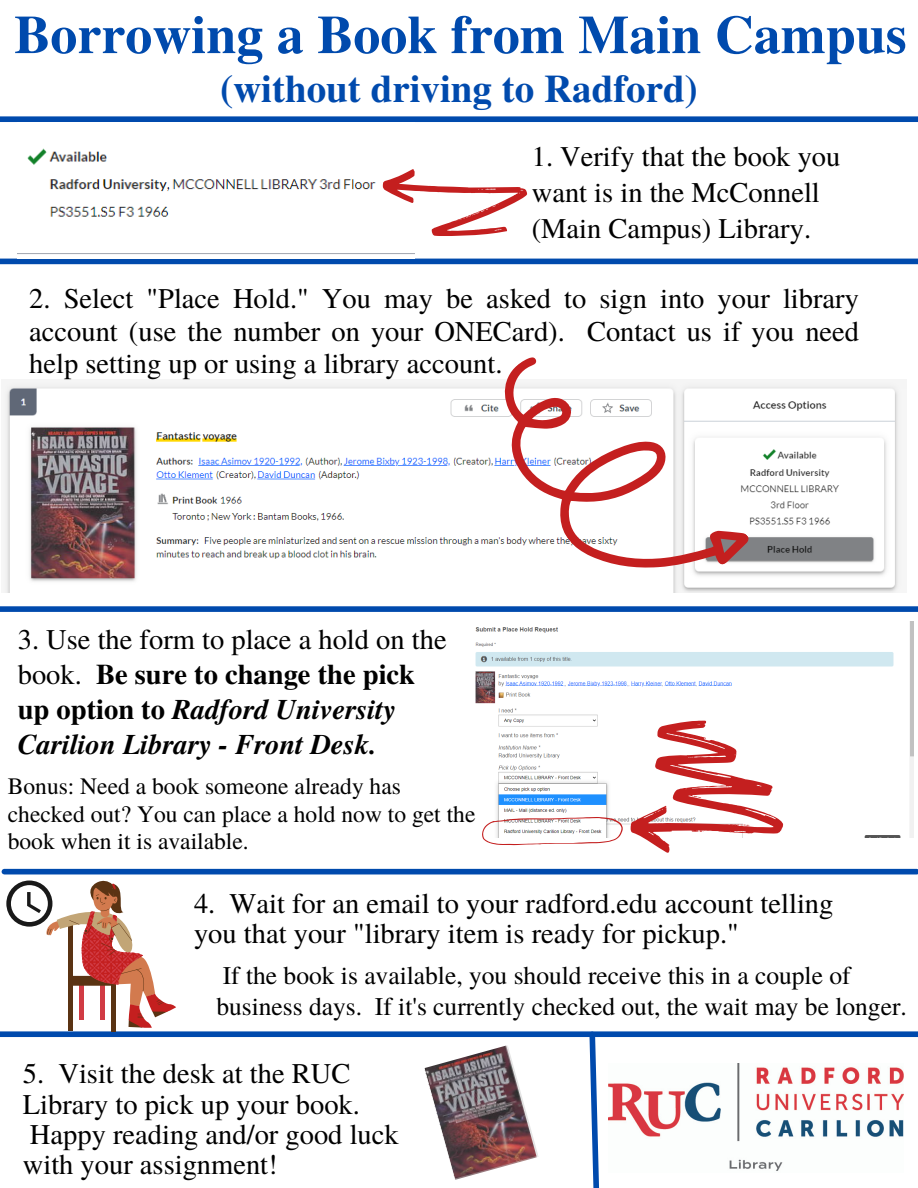
<style>
.page{position:relative;width:918px;height:1188px;background:#fff}
.page>*{position:absolute;margin:0;border:0;box-sizing:border-box;transform-origin:0 0}
.t1{font:700 54px "Te X Gyre Termes";color:#004aad}
.t2{font:700 39px "Te X Gyre Termes";color:#004aad}
.t3{font:28.5px/30.3px "Te X Gyre Termes";color:#000}
.t4{font:italic 700 28.5px/34.8px "Te X Gyre Termes";color:#000}
.t5{font:25.5px/31.5px "Te X Gyre Termes";color:#000}
.t6{font:23.55px/27.6px "Te X Gyre Termes";color:#000}
.s1{font-weight:400;font-style:normal}
.s2{font-style:normal}
</style>
<div class="page">
<div style="left:0;top:116px;width:918px;height:6px;background:#004aad"></div>
<div style="left:0;top:1031px;width:918px;height:6px;background:#004aad"></div>
<div style="left:0;top:606px;width:918px;height:6px;background:#004aad"></div>
<div style="left:4px;top:869px;width:913px;height:5px;background:#004aad"></div>
<div style="left:0;top:259px;width:918px;height:5px;background:#004aad"></div>
<img style="left:608px;top:1064px;width:295px;height:107px">
<img style="left:424px;top:1045px;width:114px;height:135px">
<img style="left:18px;top:148px;width:397px;height:106px">
<img style="left:4px;top:382px;width:897px;height:211px">
<img style="left:475px;top:622px;width:439px;height:216px">
<svg style="left:463px;top:357px;width:290px;height:274px"></svg>
<svg style="left:383px;top:169px;width:144px;height:67px"></svg>
<svg style="left:586px;top:1031px;width:22px;height:157px"></svg>
<hr style="left:69px;top:922px;width:4px;height:109px;background:#5a3313">
<hr style="left:111px;top:984px;width:4px;height:47px;background:#5a3313">
<svg style="left:6px;top:880px;width:170px;height:148px"></svg>
<svg style="left:482px;top:700px;width:321px;height:175px"></svg>
<p class="t1" style="left:14px;top:-7px;width:894px">Borrowing a Book from Main Campus</p>
<p class="t2" style="left:220px;top:59px;width:479px">(without driving to Radford)</p>
<p class="t3" style="left:532px;top:137px;width:310px;line-height:36px">1. Verify that the book you want is in the McConnell (Main Campus) Library.</p>
<p class="t3" style="left:29px;top:281px;width:831px;line-height:32.7px;text-align:justify">2. Select "Place Hold." You may be asked to sign into your library account (use the number on your ONECard). Contact us if you need help setting up or using a library account.</p>
<p class="t4" style="left:18px;top:621px;width:430px"><span class="s1">3. Use the form to place a hold on the book.</span> <span class="s2">Be sure to change the pick up option to</span> Radford University<br>Carilion Library - Front Desk.</p>
<p class="t6" style="left:8px;top:771px;width:469px">Bonus: Need a book someone already has checked out? You can place a hold now to get the book when it is available.</p>
<p class="t3" style="left:194px;top:887px;width:641px">4. Wait for an email to your radford.edu account telling you that your "library item is ready for pickup."</p>
<p class="t5" style="left:216px;top:958px;width:692px">If the book is available, you should receive this in a couple of business days. If it's currently checked out, the wait may be longer.</p>
<p class="t3" style="left:23px;top:1057px;width:377px">5. Visit the desk at the RUC<br>Library to pick up your book.<br>Happy reading and/or good luck with your assignment!</p>
</div>
